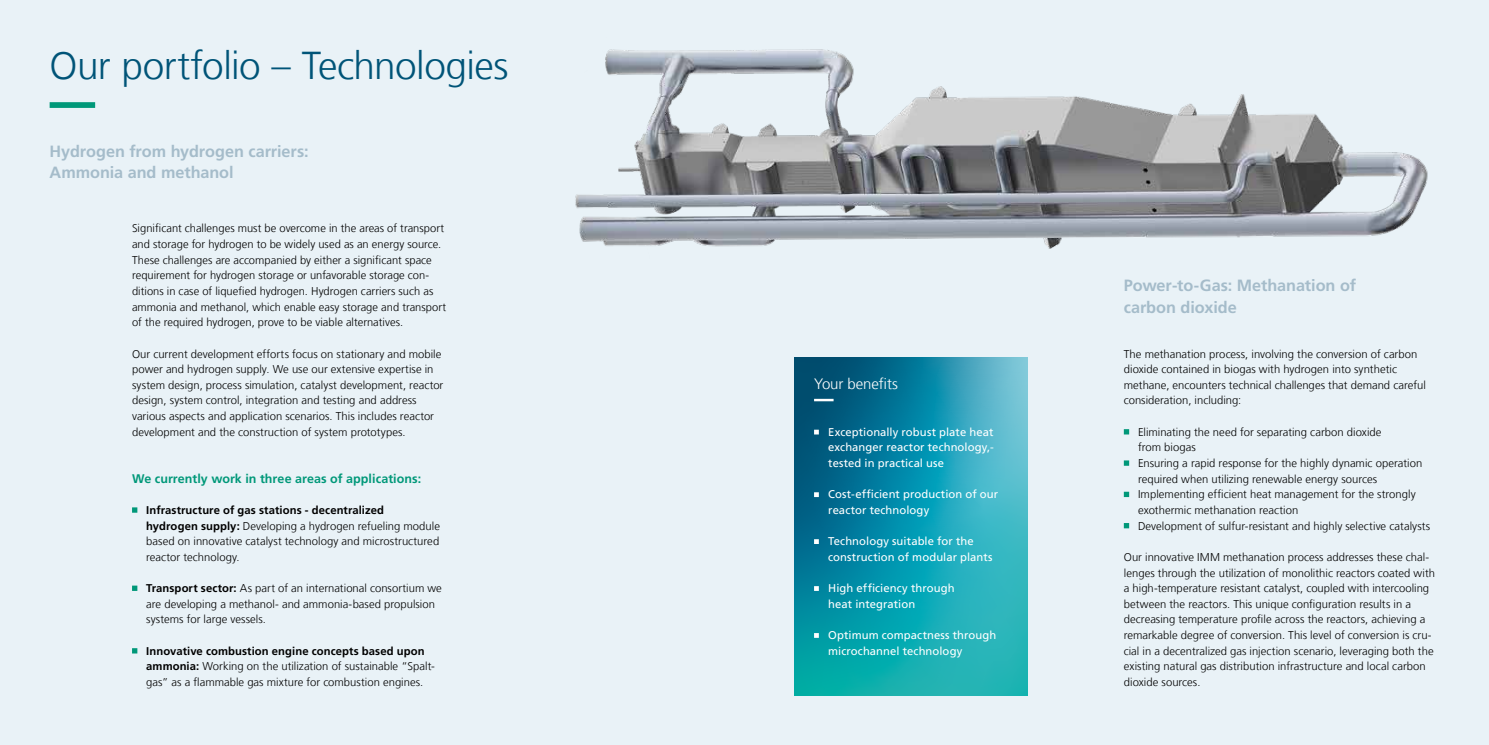
<style>
.page{position:relative;width:1489px;height:745px;background:#fff}
.page>*{position:absolute;margin:0;border:0;box-sizing:border-box;transform-origin:0 0}
.t1{font:300 38.75px "Frutiger LT Com";letter-spacing:-.015em;color:#005478}
.t2{font:700 16.25px/21.1px "Frutiger LT Com";letter-spacing:-.005em;color:#a5bcca}
.t3{font:300 15px "Frutiger LT Com";letter-spacing:-.01em;color:#fff}
.t4{font:700 12.5px "Frutiger LT Com";letter-spacing:.005em;color:#009879}
.t5{font:300 11.25px/15.6px "Frutiger LT Com";letter-spacing:.005em;color:#000}
.t6{font:11.25px/15.6px "Frutiger LT Com";letter-spacing:.005em;color:#fff}
.s1{font-weight:700}
</style>
<div class="page">
<div style="left:0;top:0;width:1488px;height:744px;background:#e9f2f7"></div>
<img style="left:575px;top:49px;width:853px;height:200px">
<svg style="left:1123px;top:429px;width:7px;height:5px"></svg>
<svg style="left:1123px;top:460px;width:7px;height:5px"></svg>
<svg style="left:1123px;top:491px;width:7px;height:5px"></svg>
<svg style="left:1123px;top:523px;width:7px;height:5px"></svg>
<svg style="left:50px;top:102px;width:46px;height:6px"></svg>
<svg style="left:132px;top:507px;width:6px;height:5px"></svg>
<svg style="left:132px;top:585px;width:6px;height:5px"></svg>
<svg style="left:132px;top:648px;width:6px;height:5px"></svg>
<svg style="left:794px;top:357px;width:233px;height:337px;background:#1796ab"></svg>
<svg style="left:814px;top:398px;width:190px;height:3px"></svg>
<svg style="left:814px;top:429px;width:190px;height:5px"></svg>
<svg style="left:814px;top:492px;width:190px;height:4px"></svg>
<svg style="left:814px;top:539px;width:190px;height:4px"></svg>
<svg style="left:814px;top:585px;width:190px;height:5px"></svg>
<svg style="left:814px;top:632px;width:190px;height:5px"></svg>
<h1 class="t1" style="left:50px;top:43px;width:460px">Our portfolio – Technologies</h1>
<h2 class="t2" style="left:50px;top:140px;width:260px">Hydrogen from hydrogen carriers:<br>Ammonia and methanol</h2>
<p class="t5" style="left:132px;top:220px;width:315px">Significant challenges must be overcome in the areas of transport and storage for hydrogen to be widely used as an energy source.<br>These challenges are accompanied by either a significant space requirement for hydrogen storage or unfavorable storage con&shy;ditions in case of liquefied hydrogen. Hydrogen carriers such as ammonia and methanol, which enable easy storage and transport of the required hydrogen, prove to be viable alternatives.</p>
<p class="t5" style="left:132px;top:345px;width:313px">Our current development efforts focus on stationary and mobile power and hydrogen supply. We use our extensive expertise in system design, process simulation, catalyst development, reactor design, system control, integration and testing and address various aspects and application scenarios. This includes reactor development and the construction of system prototypes.</p>
<p class="t4" style="left:132px;top:470px;width:291px">We currently work in three areas of applications:</p>
<p class="t5" style="left:146px;top:502px;width:295px"><span class="s1">Infrastructure of gas stations - decentralized<br>hydrogen supply:</span> Developing a hydrogen refueling module based on innovative catalyst technology and microstructured reactor technology.</p>
<p class="t5" style="left:146px;top:580px;width:297px"><span class="s1">Transport sector:</span> As part of an international consortium we are developing a methanol- and ammonia-based propulsion systems for large vessels.</p>
<p class="t5" style="left:146px;top:642px;width:290px"><span class="s1">Innovative combustion engine concepts based upon ammonia:</span> Working on the utilization of sustainable “Spalt&shy;gas” as a flammable gas mixture for combustion engines.</p>
<h3 class="t3" style="left:814px;top:374px;width:85px">Your benefits</h3>
<p class="t6" style="left:828px;top:424px;width:167px;text-align:justify">Exceptionally robust plate heat exchanger reactor technology,- tested in practical use</p>
<p class="t6" style="left:828px;top:486px;width:171px">Cost-efficient production of our reactor technology</p>
<p class="t6" style="left:828px;top:533px;width:166px">Technology suitable for the construction of modular plants</p>
<p class="t6" style="left:828px;top:580px;width:128px">High efficiency through heat integration</p>
<p class="t6" style="left:828px;top:627px;width:169px">Optimum compactness through microchannel technology</p>
<h2 class="t2" style="left:1123px;top:275px;width:234px">Power-to-Gas: Methanation of carbon dioxide</h2>
<p class="t5" style="left:1123px;top:345px;width:303px">The methanation process, involving the conversion of carbon dioxide contained in biogas with hydrogen into synthetic methane, encounters technical challenges that demand careful consideration, including:</p>
<p class="t5" style="left:1137px;top:424px;width:294px">Eliminating the need for separating carbon dioxide<br>from biogas<br>Ensuring a rapid response for the highly dynamic operation required when utilizing renewable energy sources Implementing efficient heat management for the strongly exothermic methanation reaction<br>Development of sulfur-resistant and highly selective catalysts</p>
<p class="t5" style="left:1123px;top:549px;width:313px">Our innovative IMM methanation process addresses these chal&shy;lenges through the utilization of monolithic reactors coated with a high-temperature resistant catalyst, coupled with intercooling between the reactors. This unique configuration results in a decreasing temperature profile across the reactors, achieving a remarkable degree of conversion. This level of conversion is cru&shy;cial in a decentralized gas injection scenario, leveraging both the existing natural gas distribution infrastructure and local carbon dioxide sources.</p>
</div>
